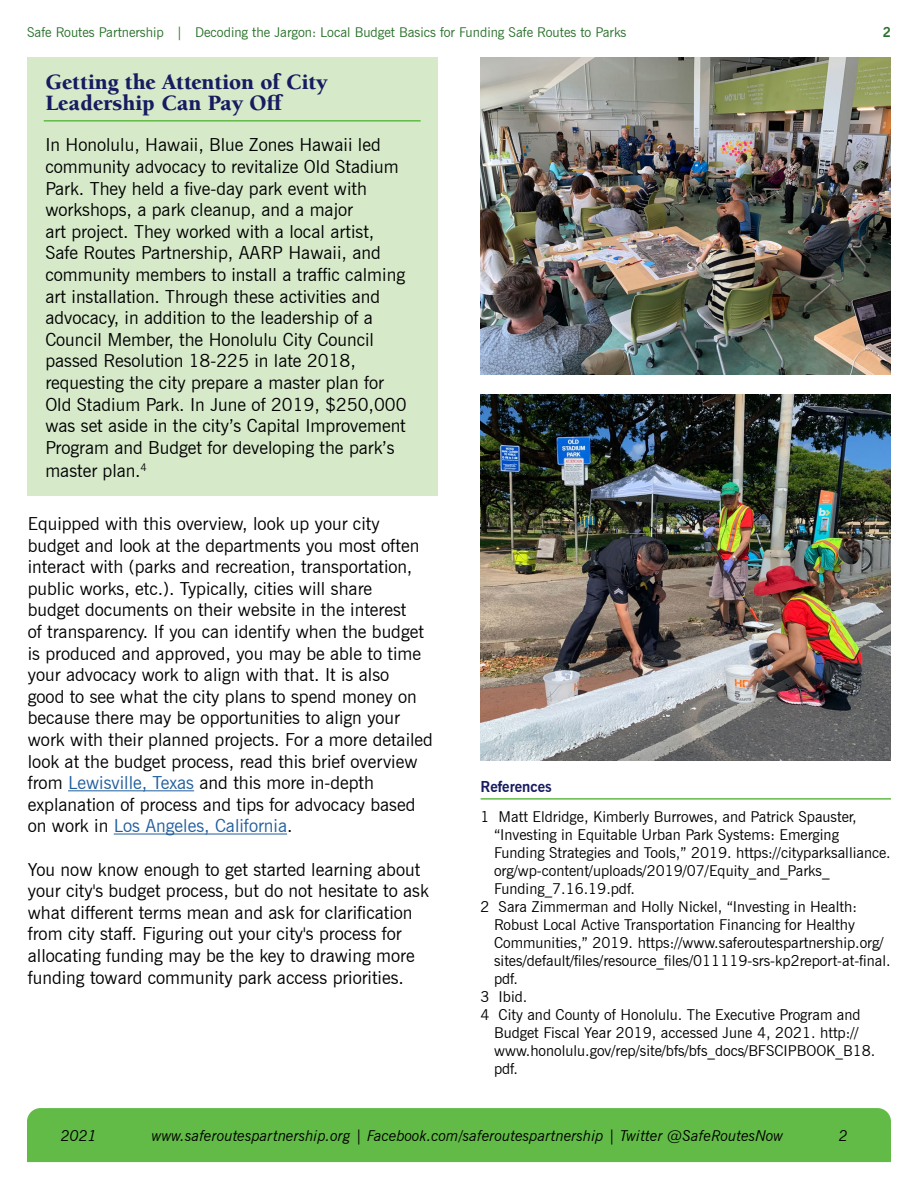
<style>
.page{position:relative;width:918px;height:1188px;background:#fff}
.page>*{position:absolute;margin:0;border:0;box-sizing:border-box;transform-origin:0 0}
.t1{font:900 22.5px/21px "Berkeley Std";color:#171b60}
.t2{font:18px/21.6px "News Gothic BT";color:#000}
.t3{font:15px "News Gothic BT";color:#000}
.t4{font:italic 15px "News Gothic BT";color:#000}
.t5{font:700 15px "News Gothic BT";color:#171b60}
.t6{font:13.5px "News Gothic BT";color:#29712a}
.t7{font:700 13.5px "News Gothic BT";color:#29712a}
.s1{color:#215e9e}
</style>
<div class="page">
<div style="left:27px;top:1108px;width:864px;height:54px;background:#62bb46"></div>
<div style="left:27px;top:57px;width:410px;height:439px;background:#d6eaca"></div>
<hr style="left:68px;top:790px;width:126px;height:1px;background:#215e9e">
<hr style="left:114px;top:834px;width:173px;height:1px;background:#215e9e">
<img style="left:481px;top:57px;width:410px;height:318px">
<hr style="left:44px;top:120px;width:377px;height:2px;background:#62bb46">
<img style="left:481px;top:394px;width:410px;height:366px">
<hr style="left:481px;top:798px;width:410px;height:2px;background:#62bb46">
<p class="t6" style="left:27px;top:24px;width:601px">Safe Routes Partnership | Decoding the Jargon: Local Budget Basics for Funding Safe Routes to Parks</p>
<p class="t7" style="left:883px;top:24px;width:10px">2</p>
<p class="t1" style="left:45px;top:72px;width:284px">Getting the Attention of City<br>Leadership Can Pay Off</p>
<p class="t2" style="left:45px;top:134px;width:363px">In Honolulu, Hawaii, Blue Zones Hawaii led community advocacy to revitalize Old Stadium Park. They held a five-day park event with workshops, a park cleanup, and a major<br>art project. They worked with a local artist, Safe Routes Partnership, AARP Hawaii, and community members to install a traffic calming art installation. Through these activities and advocacy, in addition to the leadership of a Council Member, the Honolulu City Council passed Resolution 18-225 in late 2018, requesting the city prepare a master plan for Old Stadium Park. In June of 2019, $250,000 was set aside in the city’s Capital Improvement Program and Budget for developing the park’s</p>
<p class="t2" style="left:45px;top:460px;width:103px">master plan.<sup>4</sup></p>
<p class="t2" style="left:28px;top:513px;width:407px">Equipped with this overview, look up your city budget and look at the departments you most often interact with (parks and recreation, transportation, public works, etc.). Typically, cities will share<br>budget documents on their website in the interest<br>of transparency. If you can identify when the budget is produced and approved, you may be able to time your advocacy work to align with that. It is also<br>good to see what the city plans to spend money on because there may be opportunities to align your work with their planned projects. For a more detailed look at the budget process, read this brief overview from <span class="s1">Lewisville, Texas</span> and this more in-depth explanation of process and tips for advocacy based on work in <span class="s1">Los Angeles, California</span>.</p>
<p class="t2" style="left:28px;top:858px;width:403px">You now know enough to get started learning about your city's budget process, but do not hesitate to ask what different terms mean and ask for clarification from city staff. Figuring out your city's process for allocating funding may be the key to drawing more funding toward community park access priorities.</p>
<p class="t5" style="left:481px;top:778px;width:73px">References</p>
<p class="t3" style="left:481px;top:808px;width:378px">1 Matt Eldridge, Kimberly Burrowes, and Patrick Spauster,</p>
<p class="t3" style="left:494px;top:826px;width:346px">“Investing in Equitable Urban Park Systems: Emerging</p>
<p class="t3" style="left:494px;top:844px;width:398px">Funding Strategies and Tools,” 2019. https://cityparksalliance.</p>
<p class="t3" style="left:494px;top:862px;width:337px">org/wp-content/uploads/2019/07/Equity_and_Parks_</p>
<p class="t3" style="left:494px;top:880px;width:142px">Funding_7.16.19.pdf.</p>
<p class="t3" style="left:481px;top:898px;width:378px">2 Sara Zimmerman and Holly Nickel, “Investing in Health:</p>
<p class="t3" style="left:494px;top:916px;width:362px">Robust Local Active Transportation Financing for Healthy</p>
<p class="t3" style="left:494px;top:934px;width:391px">Communities,” 2019. https://www.saferoutespartnership.org/</p>
<p class="t3" style="left:494px;top:952px;width:398px">sites/default/files/resource_files/011119-srs-kp2report-at-final.</p>
<p class="t3" style="left:494px;top:970px;width:26px">pdf.</p>
<p class="t3" style="left:481px;top:988px;width:48px">3 Ibid.</p>
<p class="t3" style="left:481px;top:1006px;width:382px">4 City and County of Honolulu. The Executive Program and</p>
<p class="t3" style="left:494px;top:1024px;width:366px">Budget Fiscal Year 2019, accessed June 4, 2021. http://</p>
<p class="t3" style="left:494px;top:1042px;width:383px">www.honolulu.gov/rep/site/bfs/bfs_docs/BFSCIPBOOK_B18.</p>
<p class="t3" style="left:494px;top:1060px;width:26px">pdf.</p>
<p class="t4" style="left:61px;top:1127px;width:38px">2021</p>
<p class="t4" style="left:152px;top:1126px;width:633px">www.saferoutespartnership.org | Facebook.com/saferoutespartnership | Twitter @SafeRoutesNow</p>
<p class="t4" style="left:839px;top:1126px;width:11px">2</p>
</div>
